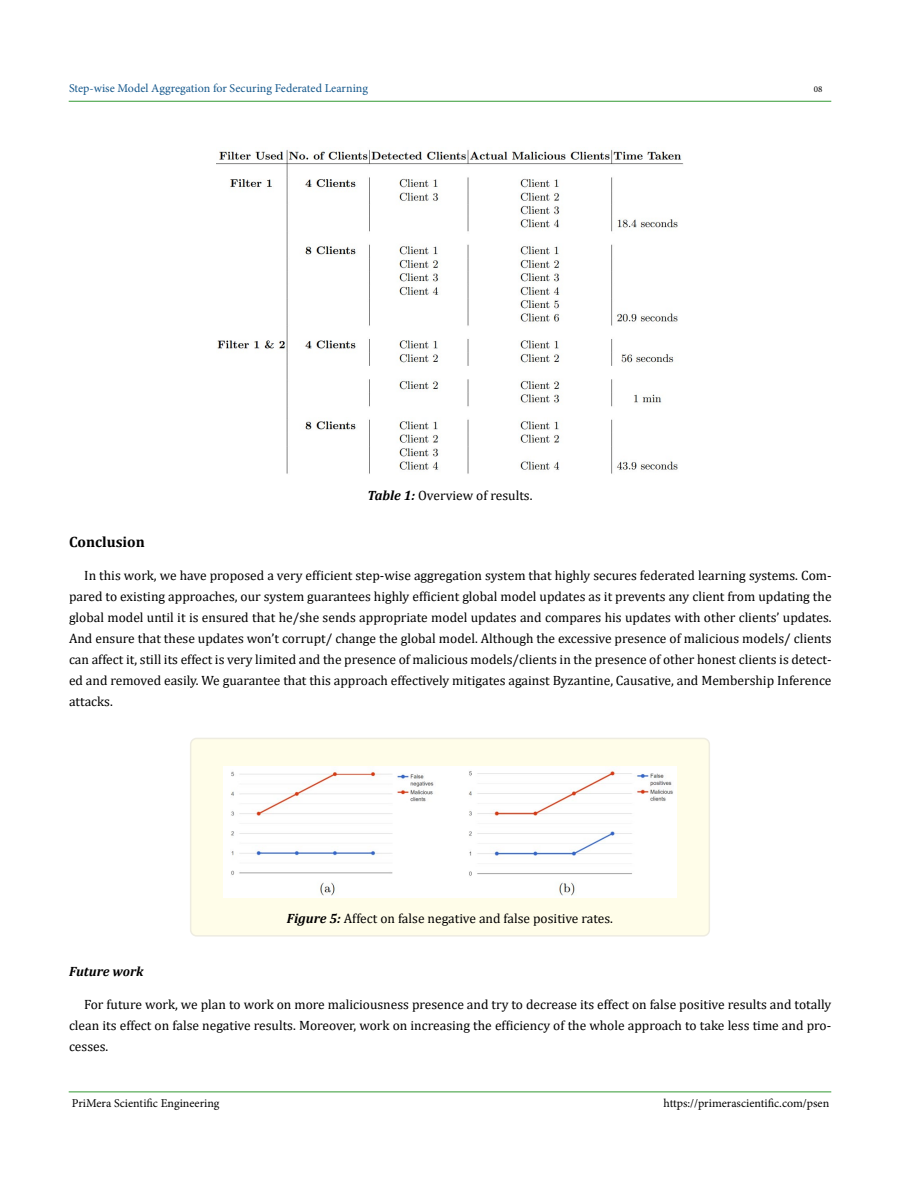
<style>
.page{position:relative;width:900px;height:1188px;background:#fff}
.page>*{position:absolute;margin:0;border:0;box-sizing:border-box;transform-origin:0 0}
.t1{font:700 15px "Cambria";color:#000}
.t2{font:13.5px/21px "Cambria";color:#000;text-align:justify}
.t3{font:italic 700 13.5px "Cambria";letter-spacing:-.005em;color:#000}
.t4{font:12px "Minion Pro";color:#000}
.t5{font:12px "Minion Pro";color:#15588c}
.t6{font:9px "Minion Pro";color:#000}
.s1{font-weight:700;font-style:italic}
</style>
<div class="page">
<hr style="left:69px;top:1092px;width:762px;height:1px;background:#393">
<hr style="left:69px;top:101px;width:762px;height:1px;background:#393">
<img style="left:216px;top:149px;width:468px;height:325px">
<div style="left:191px;top:738px;width:518px;height:198px;background:#fffde9;border-radius:6px"></div>
<div style="left:190px;top:738px;width:520px;height:199px;border:2px solid #eeece1;border-radius:6px"></div>
<img style="left:224px;top:766px;width:452px;height:132px">
<p class="t5" style="left:69px;top:80px;width:301px">Step-wise Model Aggregation for Securing Federated Learning</p>
<p class="t6" style="left:814px;top:83px;width:10px">08</p>
<p class="t2" style="left:368px;top:484px;width:166px"><span class="s1">Table 1:</span> Overview of results.</p>
<p class="t1" style="left:69px;top:531px;width:77px">Conclusion</p>
<p class="t2" style="left:69px;top:565px;width:764px;text-indent:15px">In this work, we have proposed a very efficient step-wise aggregation system that highly secures federated learning systems. Com&shy;pared to existing approaches, our system guarantees highly efficient global model updates as it prevents any client from updating the global model until it is ensured that he/she sends appropriate model updates and compares his updates with other clients’ updates.<br>And ensure that these updates won’t corrupt/ change the global model. Although the excessive presence of malicious models/ clients can affect it, still its effect is very limited and the presence of malicious models/clients in the presence of other honest clients is detect&shy;ed and removed easily. We guarantee that this approach effectively mitigates against Byzantine, Causative, and Membership Inference attacks.</p>
<p class="t2" style="left:287px;top:908px;width:328px"><span class="s1">Figure 5:</span> Affect on false negative and false positive rates.</p>
<p class="t3" style="left:69px;top:962px;width:76px">Future work</p>
<p class="t2" style="left:69px;top:994px;width:764px;text-indent:15px">For future work, we plan to work on more maliciousness presence and try to decrease its effect on false positive results and totally clean its effect on false negative results. Moreover, work on increasing the efficiency of the whole approach to take less time and pro&shy;cesses.</p>
<p class="t4" style="left:72px;top:1095px;width:149px">PriMera Scientific Engineering</p>
<p class="t4" style="left:664px;top:1095px;width:167px">https://primerascientific.com/psen</p>
</div>
